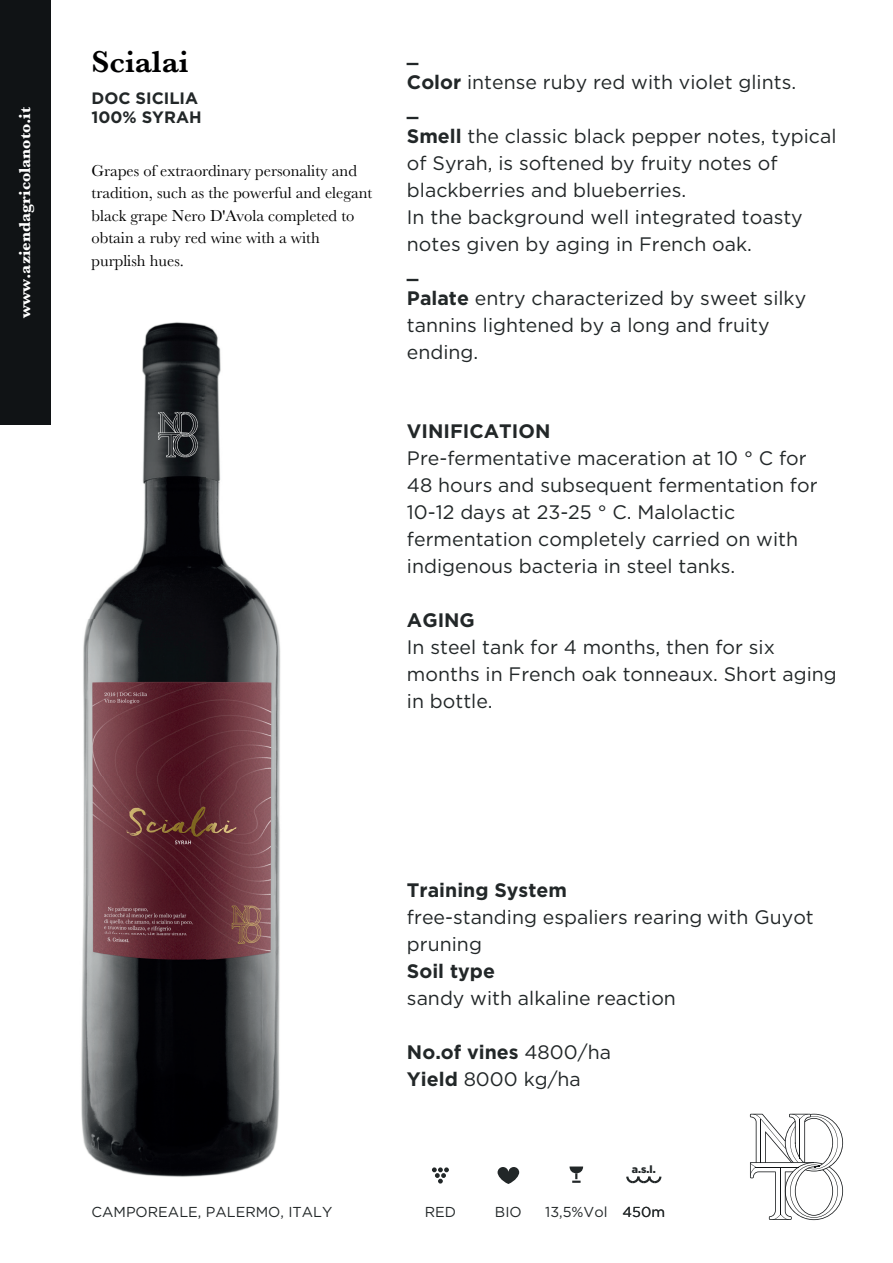
<style>
.page{position:relative;width:893px;height:1263px;background:#fff}
.page>*{position:absolute;margin:0;border:0;box-sizing:border-box;transform-origin:0 0}
.t1{font:600 31.5px "Baskerville";color:#000001}
.t2{font:19.5px/27px "Gotham";color:#222728}
.t3{font:700 19.5px "Gotham";color:#222728}
.t4{font:16.5px/22.5px "Baskerville";color:#000001}
.t5{font:700 16.5px "Baskerville";color:#fff}
.t6{font:700 16.5px/19.5px "Gotham";color:#222728}
.t7{font:14.4px "Gotham";color:#222728}
.t8{font:900 10.5px "Gotham";color:#222728}
.s1{font-weight:700}
</style>
<div class="page">
<svg style="left:750px;top:1114px;width:93px;height:106px"></svg>
<div style="left:0;top:0;width:50px;height:425px;background:#101315"></div>
<svg style="left:432px;top:1167px;width:17px;height:16px"></svg>
<svg style="left:570px;top:1166px;width:13px;height:17px"></svg>
<svg style="left:498px;top:1167px;width:21px;height:17px"></svg>
<svg style="left:626px;top:1176px;width:36px;height:8px"></svg>
<img style="left:81px;top:322px;width:200px;height:855px">
<p class="t5" style="left:16px;top:318px;width:212px;rotate:-90deg">www.aziendagricolanoto.it</p>
<h1 class="t1" style="left:92px;top:44px;width:99px">Scialai</h1>
<p class="t6" style="left:92px;top:88px;width:112px">DOC SICILIA<br>100% SYRAH</p>
<p class="t4" style="left:92px;top:159px;width:282px">Grapes of extraordinary personality and tradition, such as the powerful and elegant black grape Nero D'Avola completed to obtain a ruby red wine with a with purplish hues.</p>
<p class="t2" style="left:407px;top:42px;width:431px"><span class="s1">_<br>Color</span> intense ruby red with violet glints.<br><span class="s1">_<br>Smell</span> the classic black pepper notes, typical of Syrah, is softened by fruity notes of blackberries and blueberries.<br>In the background well integrated toasty notes given by aging in French oak.</p>
<p class="t2" style="left:407px;top:258px;width:401px"><span class="s1">_<br>Palate</span> entry characterized by sweet silky tannins lightened by a long and fruity ending.</p>
<p class="t3" style="left:407px;top:418px;width:145px">VINIFICATION</p>
<p class="t2" style="left:407px;top:444px;width:412px">Pre-fermentative maceration at 10 ° C for 48 hours and subsequent fermentation for 10-12 days at 23-25 ° C. Malolactic fermentation completely carried on with indigenous bacteria in steel tanks.</p>
<p class="t3" style="left:407px;top:607px;width:69px">AGING</p>
<p class="t2" style="left:407px;top:633px;width:431px">In steel tank for 4 months, then for six months in French oak tonneaux. Short aging in bottle.</p>
<p class="t3" style="left:407px;top:877px;width:161px">Training System</p>
<p class="t2" style="left:407px;top:903px;width:408px">free-standing espaliers rearing with Guyot pruning</p>
<p class="t3" style="left:407px;top:958px;width:89px">Soil type</p>
<p class="t2" style="left:407px;top:984px;width:270px">sandy with alkaline reaction</p>
<p class="t2" style="left:407px;top:1038px;width:205px"><span class="s1">No.of vines</span> 4800/ha<br><span class="s1">Yield</span> 8000 kg/ha</p>
<p class="t8" style="left:632px;top:1162px;width:25px">a.s.l.</p>
<p class="t7" style="left:92px;top:1202px;width:242px">CAMPOREALE, PALERMO, ITALY</p>
<p class="t7" style="left:425px;top:1202px;width:33px">RED</p>
<p class="t7" style="left:495px;top:1202px;width:28px">BIO</p>
<p class="t7" style="left:545px;top:1202px;width:121px">13,5%Vol 450m</p>
</div>
